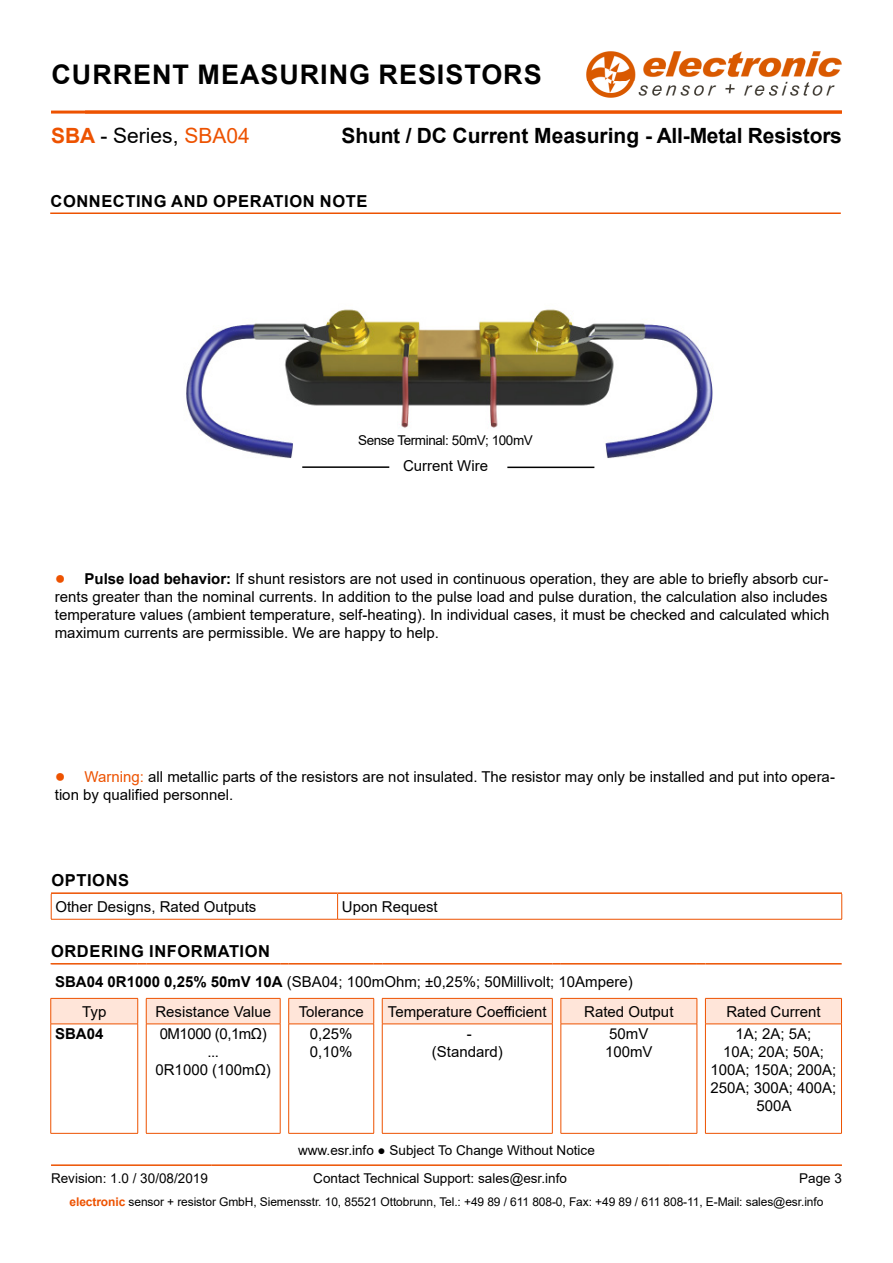
<style>
.page{position:relative;width:893px;height:1263px;background:#fff}
.page>*{position:absolute;margin:0;border:0;box-sizing:border-box;transform-origin:0 0}
.t1{font:700 27px "Arial";letter-spacing:.035em;color:#000}
.t2{font:700 21px "Arial";letter-spacing:-.01em;color:#000}
.t3{font:21px "Arial";color:#000}
.t4{font:700 16.5px "Arial";letter-spacing:.035em;color:#000}
.t5{font:15px/18px "Arial";color:#000}
.t6{font:700 15px "Arial";color:#000}
.t7{font:13.5px "Arial";color:#000}
.t8{font:13.5px "Arial";letter-spacing:-.03em;color:#000}
.t9{font:12px "Arial";letter-spacing:-.01em;color:#000}
.s1{font-weight:700;color:#ed5200}
.s2{color:#ed5200}
.s3{font-size:18px;color:#ed5200}
.s4{font-weight:700}
</style>
<div class="page">
<img style="left:587px;top:51px;width:255px;height:47px">
<hr style="left:51px;top:111px;width:791px;height:3px;background:#ed5200">
<img style="left:186px;top:309px;width:527px;height:160px">
<hr style="left:51px;top:1164px;width:160px;height:2px;background:#ed5200">
<hr style="left:211px;top:1164px;width:458px;height:2px;background:#ed5200">
<hr style="left:669px;top:1164px;width:173px;height:2px;background:#ed5200">
<hr style="left:51px;top:1133px;width:87px;height:1px;background:#ed5200">
<hr style="left:146px;top:1133px;width:134px;height:1px;background:#ed5200">
<hr style="left:288px;top:1133px;width:86px;height:1px;background:#ed5200">
<hr style="left:382px;top:1133px;width:170px;height:1px;background:#ed5200">
<hr style="left:561px;top:1133px;width:136px;height:1px;background:#ed5200">
<hr style="left:51px;top:963px;width:87px;height:1px;background:#ed5200">
<hr style="left:146px;top:963px;width:134px;height:1px;background:#ed5200">
<hr style="left:289px;top:963px;width:85px;height:1px;background:#ed5200">
<hr style="left:382px;top:963px;width:170px;height:1px;background:#ed5200">
<hr style="left:561px;top:963px;width:136px;height:1px;background:#ed5200">
<hr style="left:705px;top:963px;width:137px;height:1px;background:#ed5200">
<svg style="left:51px;top:998px;width:791px;height:135px"></svg>
<hr style="left:705px;top:1024px;width:1px;height:109px;background:#ed5200">
<hr style="left:841px;top:1024px;width:1px;height:109px;background:#ed5200">
<hr style="left:705px;top:1133px;width:137px;height:1px;background:#ed5200">
<hr style="left:50px;top:212px;width:791px;height:2px;background:#ed5200">
<hr style="left:51px;top:919px;width:287px;height:1px;background:#ed5200">
<hr style="left:338px;top:919px;width:504px;height:1px;background:#ed5200">
<hr style="left:51px;top:892px;width:287px;height:2px;background:#ed5200">
<hr style="left:338px;top:892px;width:504px;height:2px;background:#ed5200">
<svg style="left:841px;top:894px;width:1px;height:25px"></svg>
<svg style="left:51px;top:894px;width:1px;height:25px"></svg>
<svg style="left:337px;top:894px;width:1px;height:25px"></svg>
<hr style="left:302px;top:466px;width:87px;height:2px;background:#000">
<hr style="left:507px;top:467px;width:87px;height:1px;background:#000">
<h1 class="t1" style="left:51px;top:56px;width:492px">CURRENT MEASURING RESISTORS</h1>
<h2 class="t3" style="left:51px;top:121px;width:200px"><span class="s1">SBA</span> - Series, <span class="s2">SBA04</span></h2>
<h2 class="t2" style="left:342px;top:121px;width:502px">Shunt / DC Current Measuring - All-Metal Resistors</h2>
<p class="t4" style="left:51px;top:189px;width:318px">CONNECTING AND OPERATION NOTE</p>
<p class="t8" style="left:358px;top:431px;width:176px">Sense Terminal: 50mV; 100mV</p>
<p class="t5" style="left:403px;top:457px;width:87px">Current Wire</p>
<p class="t5" style="left:55px;top:569px;width:776px;text-align:justify"><span class="s3">●</span> <span class="s4">Pulse load behavior:</span> If shunt resistors are not used in continuous operation, they are able to briefly absorb cur&shy;rents greater than the nominal currents. In addition to the pulse load and pulse duration, the calculation also includes temperature values (ambient temperature, self-heating). In individual cases, it must be checked and calculated which maximum currents are permissible. We are happy to help.</p>
<p class="t5" style="left:55px;top:767px;width:782px"><span class="s3">●</span> <span class="s2">Warning:</span> all metallic parts of the resistors are not insulated. The resistor may only be installed and put into opera&shy;tion by qualified personnel.</p>
<p class="t4" style="left:52px;top:869px;width:79px">OPTIONS</p>
<p class="t5" style="left:55px;top:897px;width:202px">Other Designs, Rated Outputs</p>
<p class="t5" style="left:342px;top:897px;width:97px">Upon Request</p>
<p class="t4" style="left:51px;top:940px;width:221px">ORDERING INFORMATION</p>
<p class="t5" style="left:82px;top:967px;width:552px;line-height:29.7px;text-indent:-27px"><span class="s4">SBA04 0R1000 0,25% 50mV 10A</span> (SBA04; 100mOhm; ±0,25%; 50Millivolt; 10Ampere)<br>Typ</p>
<p class="t5" style="left:155px;top:1002px;width:117px">Resistance Value</p>
<p class="t5" style="left:299px;top:1002px;width:67px">Tolerance</p>
<p class="t5" style="left:388px;top:1002px;width:160px">Temperature Coefficient</p>
<p class="t5" style="left:584px;top:1002px;width:91px">Rated Output</p>
<p class="t5" style="left:726px;top:1002px;width:96px">Rated Current</p>
<p class="t6" style="left:55px;top:1023px;width:50px">SBA04</p>
<p class="t5" style="left:155px;top:1025px;width:117px;text-align:center">0M1000 (0,1mΩ) ...<br>0R1000 (100mΩ)</p>
<p class="t5" style="left:310px;top:1025px;width:44px">0,25%<br>0,10%</p>
<p class="t5" style="left:432px;top:1025px;width:72px;text-align:center">- (Standard)</p>
<p class="t5" style="left:605px;top:1025px;width:49px">50mV<br>100mV</p>
<p class="t5" style="left:710px;top:1025px;width:127px;text-align:center">1A; 2A; 5A;<br>10A; 20A; 50A;<br>100A; 150A; 200A;<br>250A; 300A; 400A;<br>500A</p>
<p class="t7" style="left:298px;top:1141px;width:298px">www.esr.info ● Subject To Change Without Notice</p>
<p class="t7" style="left:51px;top:1169px;width:158px">Revision: 1.0 / 30/08/2019</p>
<p class="t7" style="left:313px;top:1169px;width:255px">Contact Technical Support: sales@esr.info</p>
<p class="t7" style="left:799px;top:1169px;width:44px">Page 3</p>
<p class="t9" style="left:70px;top:1193px;width:755px"><span class="s1">electronic</span> sensor + resistor GmbH, Siemensstr. 10, 85521 Ottobrunn, Tel.: +49 89 / 611 808-0, Fax: +49 89 / 611 808-11, E-Mail: sales@esr.info</p>
</div>
